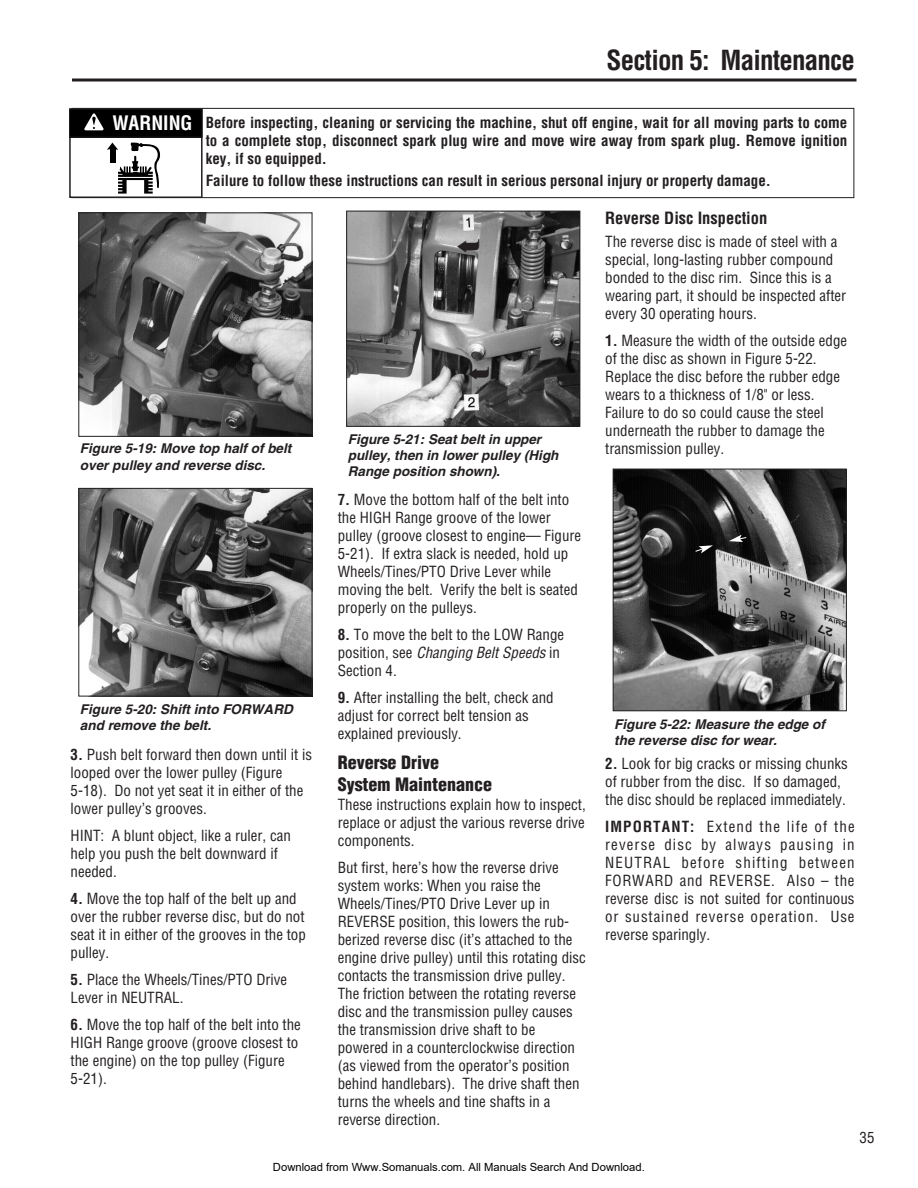
<style>
.page{position:relative;width:918px;height:1188px;background:#fff}
.page>*{position:absolute;margin:0;border:0;box-sizing:border-box;transform-origin:0 0}
.t1{font:700 condensed 27px "Helvetica";letter-spacing:-.03em;color:#231f20}
.t2{font:700 condensed 19.5px "Helvetica";color:#fff}
.t3{font:900 condensed 18px/21.6px "Helvetica";color:#231f20}
.t4{font:700 condensed 16.5px "Helvetica";color:#231f20}
.t5{font:condensed 15px/18px "Helvetica";color:#231f20}
.t6{font:700 condensed 15px/18px "Helvetica";color:#231f20;text-align:justify}
.t7{font:italic 700 13.5px/16.2px "Helvetica";color:#231f20}
.t8{font:11.25px "Arial";color:#000}
.s1{font-weight:700}
.s2{font-style:italic}
</style>
<div class="page">
<hr style="left:72px;top:79px;width:784px;height:3px;background:#231f20">
<img style="left:348px;top:213px;width:230px;height:212px">
<div style="left:346px;top:211px;width:234px;height:216px;border:1px solid #231f20"></div>
<img style="left:80px;top:490px;width:230px;height:204px">
<div style="left:78px;top:488px;width:234px;height:208px;border:1px solid #231f20"></div>
<img style="left:80px;top:214px;width:230px;height:221px">
<div style="left:78px;top:212px;width:234px;height:225px;border:1px solid #231f20"></div>
<div style="left:71px;top:108px;width:783px;height:90px;border:1px solid #231f20"></div>
<div style="left:70px;top:109px;width:132px;height:88px;background:#fff"></div>
<div style="left:69px;top:108px;width:134px;height:90px;border:2px solid #231f20"></div>
<div style="left:70px;top:109px;width:132px;height:28px;background:#000"></div>
<svg style="left:84px;top:113px;width:76px;height:81px"></svg>
<div style="left:69px;top:109px;width:134px;height:29px;border:1px solid #231f20"></div>
<img style="left:615px;top:471px;width:230px;height:238px">
<div style="left:613px;top:469px;width:234px;height:242px;border:1px solid #231f20"></div>
<svg style="left:695px;top:545px;width:18px;height:8px"></svg>
<svg style="left:729px;top:535px;width:18px;height:7px"></svg>
<svg style="left:457px;top:239px;width:22px;height:13px"></svg>
<svg style="left:468px;top:367px;width:21px;height:12px"></svg>
<h1 class="t1" style="left:607px;top:50px;width:250px">Section 5: Maintenance</h1>
<h2 class="t2" style="left:112px;top:116px;width:82px">WARNING</h2>
<p class="t6" style="left:206px;top:114px;width:643px">Before inspecting, cleaning or servicing the machine, shut off engine, wait for all moving parts to come to a complete stop, disconnect spark plug wire and move wire away from spark plug. Remove ignition key, if so equipped.</p>
<p class="t6" style="left:206px;top:173px;width:567px">Failure to follow these instructions can result in serious personal injury or property damage.</p>
<p class="t7" style="left:80px;top:442px;width:213px">Figure 5-19: Move top half of belt over pulley and reverse disc.</p>
<p class="t7" style="left:80px;top:702px;width:214px">Figure 5-20: Shift into FORWARD and remove the belt.</p>
<p class="t5" style="left:71px;top:747px;width:243px"><span class="s1">3.</span> Push belt forward then down until it is looped over the lower pulley (Figure 5-18). Do not yet seat it in either of the lower pulley’s grooves.</p>
<p class="t5" style="left:71px;top:828px;width:222px">HINT: A blunt object, like a ruler, can help you push the belt downward if needed.</p>
<p class="t5" style="left:71px;top:891px;width:237px"><span class="s1">4.</span> Move the top half of the belt up and over the rubber reverse disc, but do not seat it in either of the grooves in the top pulley.</p>
<p class="t5" style="left:71px;top:972px;width:218px"><span class="s1">5.</span> Place the Wheels/Tines/PTO Drive<br>Lever in NEUTRAL.</p>
<p class="t5" style="left:71px;top:1017px;width:232px"><span class="s1">6.</span> Move the top half of the belt into the<br>HIGH Range groove (groove closest to the engine) on the top pulley (Figure<br>5-21).</p>
<p class="t7" style="left:348px;top:432px;width:212px">Figure 5-21: Seat belt in upper pulley, then in lower pulley (High<br>Range position shown).</p>
<p class="t5" style="left:338px;top:492px;width:245px"><span class="s1">7.</span> Move the bottom half of the belt into the HIGH Range groove of the lower pulley (groove closest to engine— Figure 5-21). If extra slack is needed, hold up Wheels/Tines/PTO Drive Lever while moving the belt. Verify the belt is seated properly on the pulleys.</p>
<p class="t5" style="left:338px;top:627px;width:228px"><span class="s1">8.</span> To move the belt to the LOW Range position, see <span class="s2">Changing Belt Speeds</span> in<br>Section 4.</p>
<p class="t5" style="left:338px;top:690px;width:218px"><span class="s1">9.</span> After installing the belt, check and adjust for correct belt tension as explained previously.</p>
<p class="t3" style="left:338px;top:754px;width:156px">Reverse Drive<br>System Maintenance</p>
<p class="t5" style="left:338px;top:797px;width:250px;text-align:justify">These instructions explain how to inspect, replace or adjust the various reverse drive components.</p>
<p class="t5" style="left:338px;top:860px;width:250px">But first, here’s how the reverse drive system works: When you raise the Wheels/Tines/PTO Drive Lever up in REVERSE position, this lowers the rub&shy;berized reverse disc (it’s attached to the engine drive pulley) until this rotating disc contacts the transmission drive pulley.<br>The friction between the rotating reverse disc and the transmission pulley causes the transmission drive shaft to be powered in a counterclockwise direction (as viewed from the operator’s position behind handlebars). The drive shaft then turns the wheels and tine shafts in a reverse direction.</p>
<p class="t4" style="left:605px;top:212px;width:164px">Reverse Disc Inspection</p>
<p class="t5" style="left:605px;top:234px;width:243px">The reverse disc is made of steel with a special, long-lasting rubber compound bonded to the disc rim. Since this is a wearing part, it should be inspected after every 30 operating hours.</p>
<p class="t5" style="left:605px;top:333px;width:243px"><span class="s1">1.</span> Measure the width of the outside edge of the disc as shown in Figure 5-22.<br>Replace the disc before the rubber edge wears to a thickness of 1/8" or less.<br>Failure to do so could cause the steel underneath the rubber to damage the transmission pulley.</p>
<p class="t7" style="left:614px;top:717px;width:212px">Figure 5-22: Measure the edge of the reverse disc for wear.</p>
<p class="t5" style="left:605px;top:756px;width:244px"><span class="s1">2.</span> Look for big cracks or missing chunks of rubber from the disc. If so damaged, the disc should be replaced immediately.</p>
<p class="t5" style="left:605px;top:819px;width:251px;text-align:justify"><span class="s1">IMPORTANT:</span> Extend the life of the reverse disc by always pausing in NEUTRAL before shifting between FORWARD and REVERSE. Also – the reverse disc is not suited for continuous or sustained reverse operation. Use reverse sparingly.</p>
<p class="t5" style="left:860px;top:1130px;width:16px">35</p>
<p class="t8" style="left:273px;top:1160px;width:373px">Download from Www.Somanuals.com. All Manuals Search And Download.</p>
</div>
